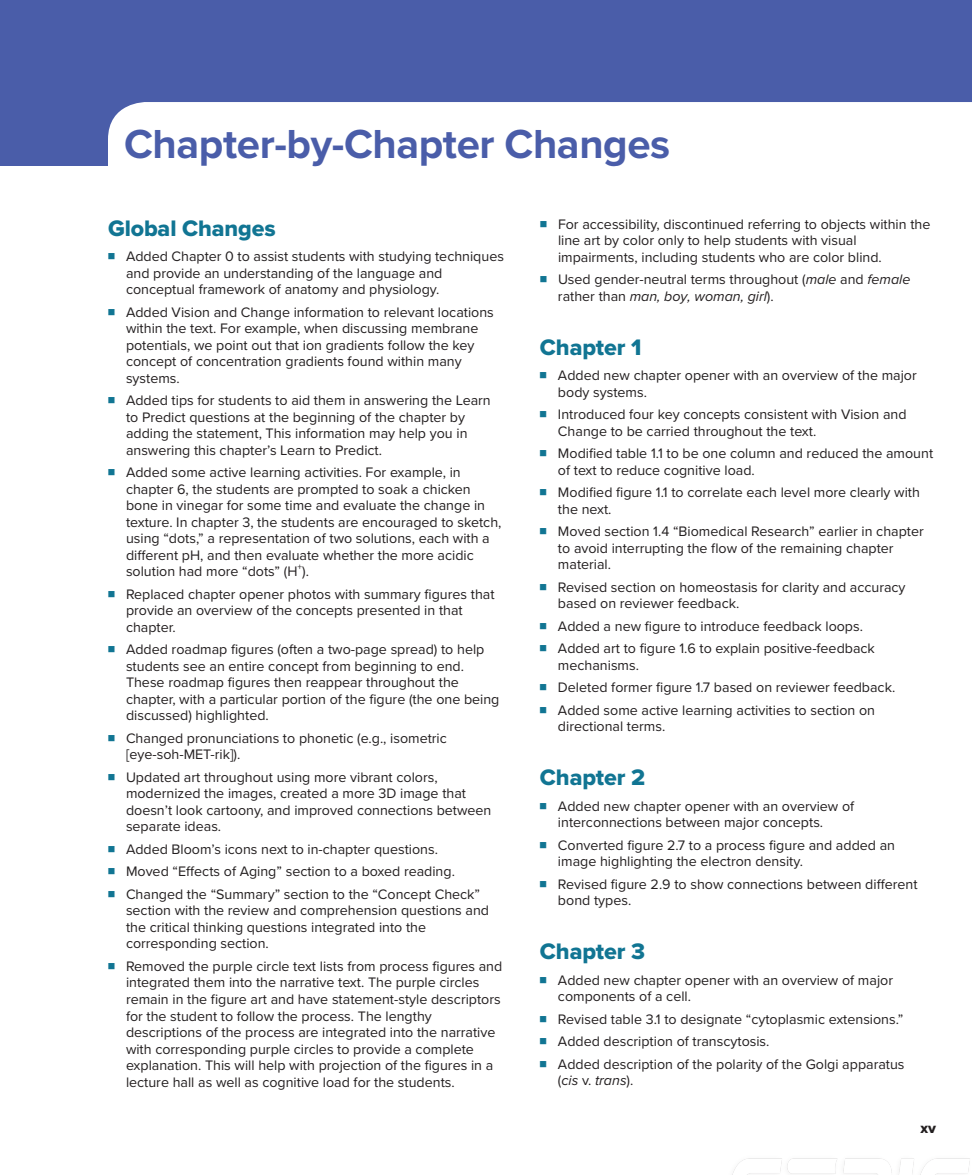
<style>
.page{position:relative;width:972px;height:1175px;background:#fff}
.page>*{position:absolute;margin:0;border:0;box-sizing:border-box;transform-origin:0 0}
.fff_tt{font:700 42px "Proxima Nova";letter-spacing:-.01em;color:#4a5da9}
.fff_ha{font:23.25px "Proxima Nova Extrabld";letter-spacing:-.005em;color:#117593}
.t1{font:15px "Proxima Nova Extrabld";color:#231f20}
.t2{font:14.25px/16.5px "Proxima Nova";color:#231f20}
.s1{font-style:italic}
</style>
<div class="page">
<div style="left:0;top:0;width:972px;height:165px;background:#4a5da9"></div>
<div style="left:108px;top:102px;width:864px;height:63px;background:#fff"></div>
<p class="fff_tt" style="left:124px;top:113px;width:548px">Chapter-by-Chapter Changes</p>
<p class="fff_ha" style="left:108px;top:210px;width:169px">Global Changes</p>
<p class="t2" style="left:126px;top:247px;width:379px;text-indent:-18px"><sup>■</sup> Added Chapter 0 to assist students with studying techniques and provide an understanding of the language and conceptual framework of anatomy and physiology.</p>
<p class="t2" style="left:126px;top:303px;width:369px;text-indent:-18px"><sup>■</sup> Added Vision and Change information to relevant locations within the text. For example, when discussing membrane potentials, we point out that ion gradients follow the key concept of concentration gradients found within many systems.</p>
<p class="t2" style="left:126px;top:391px;width:366px;text-indent:-18px"><sup>■</sup> Added tips for students to aid them in answering the Learn to Predict questions at the beginning of the chapter by adding the statement, This information may help you in answering this chapter’s Learn to Predict.</p>
<p class="t2" style="left:126px;top:463px;width:377px;text-indent:-18px"><sup>■</sup> Added some active learning activities. For example, in chapter 6, the students are prompted to soak a chicken bone in vinegar for some time and evaluate the change in texture. In chapter 3, the students are encouraged to sketch, using “dots,” a representation of two solutions, each with a different pH, and then evaluate whether the more acidic solution had more “dots” (H<sup>+</sup>).</p>
<p class="t2" style="left:126px;top:585px;width:370px;text-indent:-18px"><sup>■</sup> Replaced chapter opener photos with summary figures that provide an overview of the concepts presented in that chapter.</p>
<p class="t2" style="left:126px;top:640px;width:375px;text-indent:-18px"><sup>■</sup> Added roadmap figures (often a two-page spread) to help students see an entire concept from beginning to end.<br>These roadmap figures then reappear throughout the chapter, with a particular portion of the figure (the one being discussed) highlighted.</p>
<p class="t2" style="left:126px;top:729px;width:322px;text-indent:-18px"><sup>■</sup> Changed pronunciations to phonetic (e.g., isometric [eye-soh-MET-rik]).</p>
<p class="t2" style="left:126px;top:768px;width:367px;text-indent:-18px"><sup>■</sup> Updated art throughout using more vibrant colors, modernized the images, created a more 3D image that doesn’t look cartoony, and improved connections between separate ideas.</p>
<p class="t2" style="left:108px;top:840px;width:332px"><sup>■</sup> Added Bloom’s icons next to in-chapter questions.</p>
<p class="t2" style="left:108px;top:862px;width:348px"><sup>■</sup> Moved “Effects of Aging” section to a boxed reading.</p>
<p class="t2" style="left:126px;top:885px;width:365px;text-indent:-18px"><sup>■</sup> Changed the “Summary” section to the “Concept Check” section with the review and comprehension questions and the critical thinking questions integrated into the corresponding section.</p>
<p class="t2" style="left:126px;top:957px;width:378px;text-indent:-18px"><sup>■</sup> Removed the purple circle text lists from process figures and integrated them into the narrative text. The purple circles remain in the figure art and have statement-style descriptors for the student to follow the process. The lengthy descriptions of the process are integrated into the narrative with corresponding purple circles to provide a complete explanation. This will help with projection of the figures in a lecture hall as well as cognitive load for the students.</p>
<p class="t2" style="left:558px;top:215px;width:374px;text-indent:-18px"><sup>■</sup> For accessibility, discontinued referring to objects within the line art by color only to help students with visual impairments, including students who are color blind.</p>
<p class="t2" style="left:558px;top:270px;width:354px;text-indent:-18px"><sup>■</sup> Used gender-neutral terms throughout (<span class="s1">male</span> and <span class="s1">female </span>rather than <span class="s1">man, boy, woman, girl</span>).</p>
<p class="fff_ha" style="left:540px;top:329px;width:103px">Chapter 1</p>
<p class="t2" style="left:558px;top:366px;width:360px;text-indent:-18px"><sup>■</sup> Added new chapter opener with an overview of the major body systems.</p>
<p class="t2" style="left:558px;top:405px;width:350px;text-indent:-18px"><sup>■</sup> Introduced four key concepts consistent with Vision and<br>Change to be carried throughout the text.</p>
<p class="t2" style="left:558px;top:444px;width:377px;text-indent:-18px"><sup>■</sup> Modified table 1.1 to be one column and reduced the amount of text to reduce cognitive load.</p>
<p class="t2" style="left:558px;top:483px;width:364px;text-indent:-18px"><sup>■</sup> Modified figure 1.1 to correlate each level more clearly with the next.</p>
<p class="t2" style="left:558px;top:522px;width:367px;text-indent:-18px"><sup>■</sup> Moved section 1.4 “Biomedical Research” earlier in chapter to avoid interrupting the flow of the remaining chapter material.</p>
<p class="t2" style="left:558px;top:578px;width:349px;text-indent:-18px"><sup>■</sup> Revised section on homeostasis for clarity and accuracy based on reviewer feedback.</p>
<p class="t2" style="left:540px;top:617px;width:325px"><sup>■</sup> Added a new figure to introduce feedback loops.</p>
<p class="t2" style="left:558px;top:639px;width:318px;text-indent:-18px"><sup>■</sup> Added art to figure 1.6 to explain positive-feedback mechanisms.</p>
<p class="t2" style="left:540px;top:678px;width:357px"><sup>■</sup> Deleted former figure 1.7 based on reviewer feedback.</p>
<p class="t2" style="left:558px;top:701px;width:319px;text-indent:-18px"><sup>■</sup> Added some active learning activities to section on directional terms.</p>
<p class="fff_ha" style="left:540px;top:760px;width:107px">Chapter 2</p>
<p class="t2" style="left:558px;top:797px;width:298px;text-indent:-18px"><sup>■</sup> Added new chapter opener with an overview of interconnections between major concepts.</p>
<p class="t2" style="left:558px;top:836px;width:339px;text-indent:-18px"><sup>■</sup> Converted figure 2.7 to a process figure and added an image highlighting the electron density.</p>
<p class="t2" style="left:558px;top:875px;width:361px;text-indent:-18px"><sup>■</sup> Revised figure 2.9 to show connections between different bond types.</p>
<p class="fff_ha" style="left:540px;top:934px;width:107px">Chapter 3</p>
<p class="t2" style="left:558px;top:971px;width:337px;text-indent:-18px"><sup>■</sup> Added new chapter opener with an overview of major components of a cell.</p>
<p class="t2" style="left:540px;top:1010px;width:365px"><sup>■</sup> Revised table 3.1 to designate “cytoplasmic extensions.”</p>
<p class="t2" style="left:540px;top:1032px;width:231px"><sup>■</sup> Added description of transcytosis.</p>
<p class="t2" style="left:558px;top:1055px;width:348px;text-indent:-18px"><sup>■</sup> Added description of the polarity of the Golgi apparatus (<span class="s1">cis</span> v. <span class="s1">trans</span>).</p>
<p class="t1" style="left:920px;top:1116px;width:17px">xv</p>
</div>
